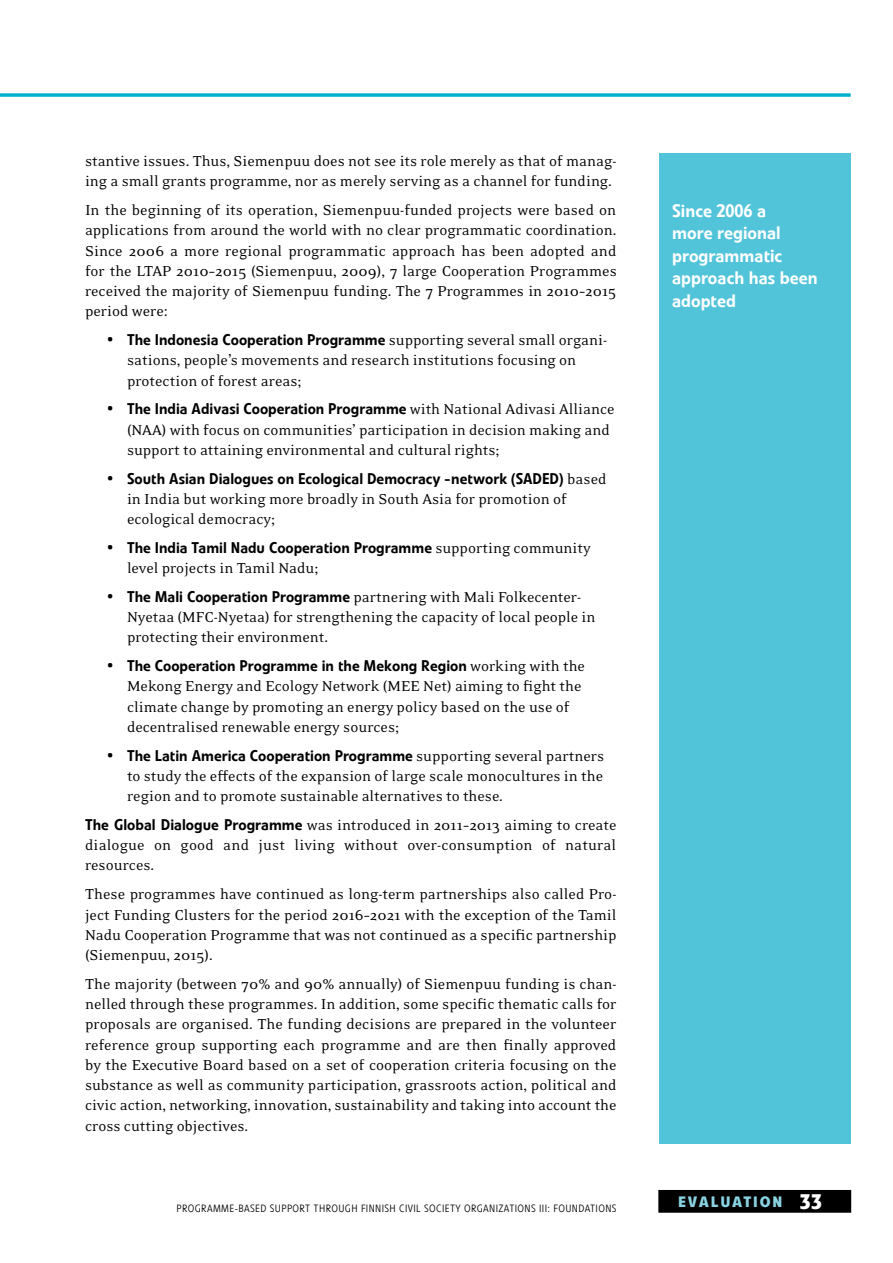
<style>
.page{position:relative;width:893px;height:1263px;background:#fff}
.page>*{position:absolute;margin:0;border:0;box-sizing:border-box;transform-origin:0 0}
.t1{font:500 18px/22.5px "Veto Com";color:#fff}
.t2{font:16.5px/20.2px "Eidetic Neo OT";color:#000}
.t3{font:500 15.45px "Veto Com";color:#000}
.t4{font:700 15px "Veto Com";letter-spacing:.12em;color:#89d3e3;scale:1.05 1}
.t5{font:300 10.5px "Veto Com";letter-spacing:.035em;color:#000}
.s1{font-weight:400;font-size:16.5px}
.s2{font-family:"Eidetic Neo OT";font-weight:400;font-size:16.5px}
.s3{font-family:"Veto Com"}
.s4{font-family:"Veto Com";font-weight:500;font-size:15.45px}
.s5{font-size:21px;color:#fff}
</style>
<div class="page">
<div style="left:659px;top:1191px;width:191px;height:21px;background:#000"></div>
<div style="left:658px;top:1190px;width:193px;height:23px;border:2px solid #000"></div>
<div style="left:659px;top:153px;width:191px;height:991px;background:#52c4da"></div>
<hr style="left:0;top:94px;width:850px;height:3px;background:#00b2ce">
<p class="t2" style="left:85px;top:151px;width:533px">stantive issues. Thus, Siemenpuu does not see its role merely as that of manag&shy;ing a small grants programme, nor as merely serving as a channel for funding.</p>
<p class="t2" style="left:85px;top:200px;width:533px;text-align:justify">In the beginning of its operation, Siemenpuu-funded projects were based on applications from around the world with no clear programmatic coordination.<br>Since 2006 a more regional programmatic approach has been adopted and for the LTAP 2010–2015 (Siemenpuu, 2009), 7 large Cooperation Programmes received the majority of Siemenpuu funding. The 7 Programmes in 2010–2015 period were:</p>
<p class="t3" style="left:106px;top:330px;width:503px"><span class="s1">•</span> The Indonesia Cooperation Programme <span class="s2">supporting several small organi-</span></p>
<p class="t2" style="left:127px;top:351px;width:451px">sations, people’s movements and research institutions focusing on protection of forest areas;</p>
<p class="t3" style="left:106px;top:400px;width:510px"><span class="s1">•</span> The India Adivasi Cooperation Programme <span class="s2">with National Adivasi Alliance</span></p>
<p class="t2" style="left:127px;top:420px;width:484px">(NAA) with focus on communities’ participation in decision making and support to attaining environmental and cultural rights;</p>
<p class="t3" style="left:106px;top:469px;width:502px"><span class="s1">•</span> South Asian Dialogues on Ecological Democracy -network (SADED) <span class="s2">based</span></p>
<p class="t2" style="left:127px;top:489px;width:441px">in India but working more broadly in South Asia for promotion of ecological democracy;</p>
<p class="t3" style="left:106px;top:538px;width:486px"><span class="s1">•</span> The India Tamil Nadu Cooperation Programme <span class="s2">supporting community</span></p>
<p class="t2" style="left:127px;top:558px;width:193px">level projects in Tamil Nadu;</p>
<p class="t2" style="left:127px;top:587px;width:470px;text-indent:-21px"><span class="s3">•</span> <span class="s4">The Mali Cooperation Programme</span> partnering with Mali Folkecenter-<br>Nyetaa (MFC-Nyetaa) for strengthening the capacity of local people in protecting their environment.</p>
<p class="t3" style="left:106px;top:656px;width:480px"><span class="s1">•</span> The Cooperation Programme in the Mekong Region <span class="s2">working with the</span></p>
<p class="t2" style="left:127px;top:677px;width:456px">Mekong Energy and Ecology Network (MEE Net) aiming to fight the climate change by promoting an energy policy based on the use of decentralised renewable energy sources;</p>
<p class="t3" style="left:106px;top:746px;width:500px"><span class="s1">•</span> The Latin America Cooperation Programme <span class="s2">supporting several partners</span></p>
<p class="t2" style="left:127px;top:766px;width:478px">to study the effects of the expansion of large scale monocultures in the region and to promote sustainable alternatives to these.</p>
<p class="t2" style="left:85px;top:815px;width:533px;text-align:justify"><span class="s4">The Global Dialogue Programme</span> was introduced in 2011–2013 aiming to create dialogue on good and just living without over-consumption of natural resources.</p>
<p class="t2" style="left:85px;top:884px;width:533px;text-align:justify">These programmes have continued as long-term partnerships also called Pro&shy;ject Funding Clusters for the period 2016–2021 with the exception of the Tamil Nadu Cooperation Programme that was not continued as a specific partnership (Siemenpuu, 2015).</p>
<p class="t2" style="left:85px;top:974px;width:533px;text-align:justify">The majority (between 70% and 90% annually) of Siemenpuu funding is chan&shy;nelled through these programmes. In addition, some specific thematic calls for proposals are organised. The funding decisions are prepared in the volunteer reference group supporting each programme and are then finally approved by the Executive Board based on a set of cooperation criteria focusing on the substance as well as community participation, grassroots action, political and civic action, networking, innovation, sustainability and taking into account the cross cutting objectives.</p>
<p class="t1" style="left:672px;top:199px;width:147px">Since 2006 a<br>more regional programmatic approach has been adopted</p>
<p class="t5" style="left:176px;top:1202px;width:442px">PROGRAMME-BASED SUPPORT THROUGH FINNISH CIVIL SOCIETY ORGANIZATIONS III: FOUNDATIONS</p>
<p class="t4" style="left:678px;top:1192px;width:139px">EVALUATION <span class="s5">33</span></p>
</div>
